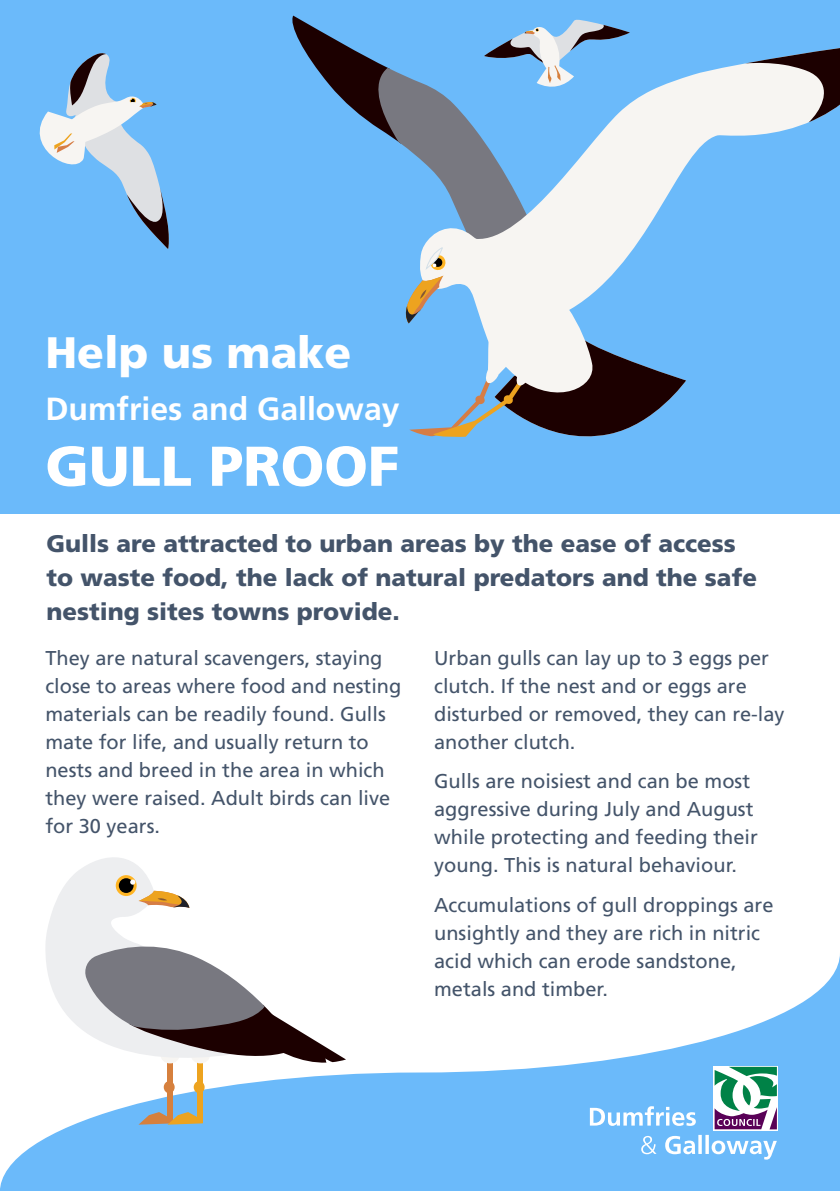
<style>
.page{position:relative;width:840px;height:1191px;background:#fff}
.page>*{position:absolute;margin:0;border:0;box-sizing:border-box;transform-origin:0 0}
.t1{font:900 56px "Frutiger LT Pro";color:#fff}
.t2{font:900 44px "Frutiger LT Pro";color:#fff}
.t3{font:700 32px "Frutiger LT Pro";color:#fff}
.t4{font:900 24px/34px "Frutiger LT Pro";color:#44546a}
.t5{font:20px/28px "Frutiger LT Pro";color:#44546a}
</style>
<div class="page">
<div style="left:0;top:0;width:839px;height:513px;background:#6bbafa"></div>
<svg style="left:685px;top:63px;width:124px;height:104px;fill:#f7f5f2"></svg>
<svg style="left:744px;top:48px;width:95px;height:74px;background:#aaacb2"></svg>
<svg style="left:39px;top:53px;width:130px;height:196px"></svg>
<svg style="left:292px;top:16px;width:393px;height:421px"></svg>
<svg style="left:0;top:961px;width:839px;height:230px;fill:#6bbafa"></svg>
<svg style="left:713px;top:1065px;width:64px;height:65px"></svg>
<svg style="left:589px;top:1066px;width:187px;height:93px"></svg>
<div style="left:167px;top:1061px;width:6px;height:62px;background:#d6803d"></div>
<div style="left:164px;top:1081px;width:10px;height:12px;background:#d6803d;border-radius:50%"></div>
<div style="left:197px;top:1061px;width:6px;height:62px;background:#eda31f"></div>
<div style="left:193px;top:1081px;width:11px;height:12px;background:#eda31f;border-radius:50%"></div>
<svg style="left:138px;top:1112px;width:65px;height:12px"></svg>
<svg style="left:43px;top:857px;width:211px;height:210px"></svg>
<svg style="left:83px;top:943px;width:263px;height:120px"></svg>
<svg style="left:116px;top:875px;width:21px;height:21px"></svg>
<div style="left:119px;top:878px;width:14px;height:15px;background:#000;border-radius:50%"></div>
<svg style="left:130px;top:879px;width:5px;height:5px"></svg>
<svg style="left:138px;top:890px;width:51px;height:18px"></svg>
<p class="t2" style="left:45px;top:326px;width:307px">Help us make</p>
<p class="t3" style="left:45px;top:390px;width:355px">Dumfries and Galloway</p>
<p class="t1" style="left:45px;top:432px;width:355px">GULL PROOF</p>
<p class="t4" style="left:46px;top:526px;width:711px">Gulls are attracted to urban areas by the ease of access to waste food, the lack of natural predators and the safe nesting sites towns provide.</p>
<p class="t5" style="left:45px;top:644px;width:357px">They are natural scavengers, staying close to areas where food and nesting materials can be readily found. Gulls mate for life, and usually return to nests and breed in the area in which they were raised. Adult birds can live for 30 years.</p>
<p class="t5" style="left:434px;top:644px;width:352px">Urban gulls can lay up to 3 eggs per clutch. If the nest and or eggs are disturbed or removed, they can re-lay another clutch.</p>
<p class="t5" style="left:434px;top:767px;width:325px">Gulls are noisiest and can be most aggressive during July and August while protecting and feeding their young. This is natural behaviour.</p>
<p class="t5" style="left:434px;top:890px;width:340px">Accumulations of gull droppings are unsightly and they are rich in nitric acid which can erode sandstone, metals and timber.</p>
</div>
